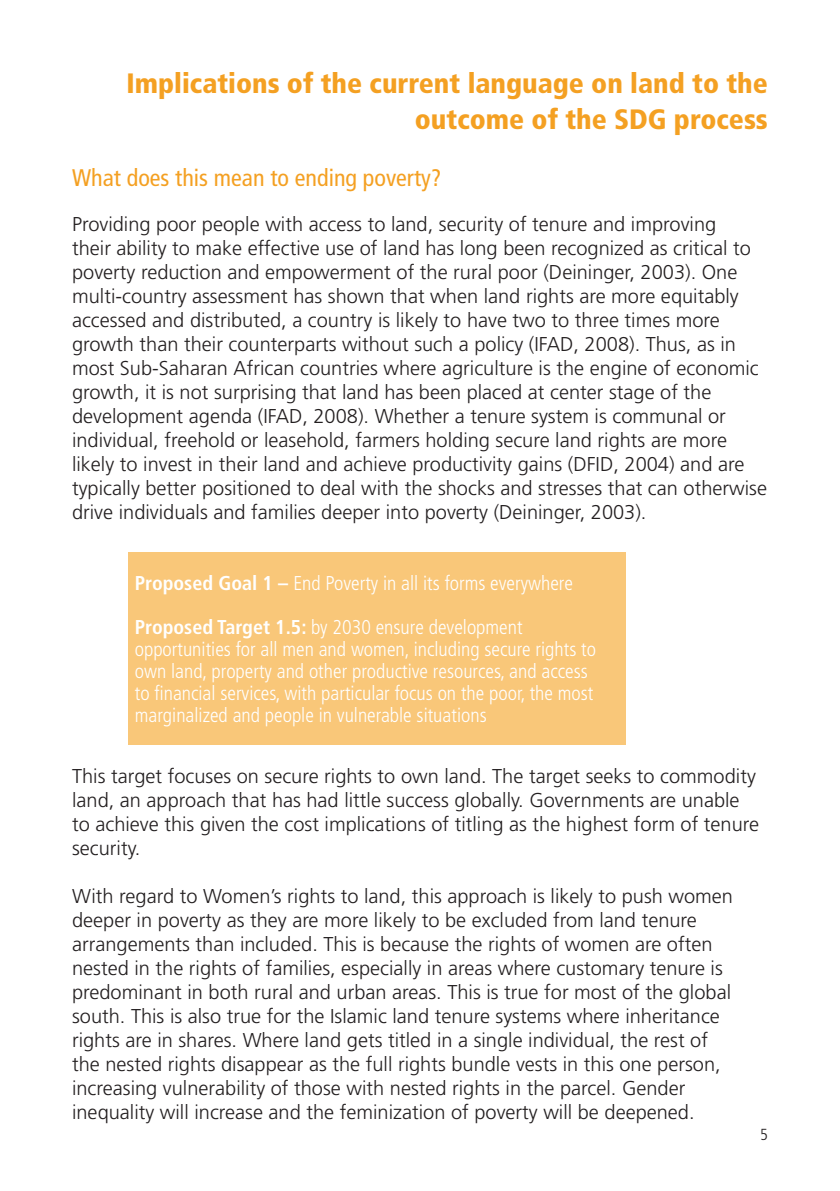
<style>
.page{position:relative;width:840px;height:1191px;background:#fff}
.page>*{position:absolute;margin:0;border:0;box-sizing:border-box;transform-origin:0 0}
.t1{font:900 condensed 28px/36px "Frutiger LT Std";color:#f4a022;text-align:right}
.t2{font:condensed 24px "Frutiger LT Std";color:#f4a022}
.t3{font:300 20px/24px "Frutiger LT Std";color:#231f20}
.t4{font:300 condensed 20px/22px "Frutiger LT Std";color:#fff}
.t5{font:300 condensed 16px "Frutiger LT Std";color:#231f20}
.s1{font-weight:700}
</style>
<div class="page">
<div style="left:129px;top:552px;width:496px;height:192px;background:#f9c779"></div>
<h1 class="t1" style="left:126px;top:65px;width:642px">Implications of the current language on land to the outcome of the SDG process</h1>
<p class="t2" style="left:72px;top:164px;width:371px">What does this mean to ending poverty?</p>
<p class="t3" style="left:72px;top:212px;width:696px">Providing poor people with access to land, security of tenure and improving<br>their ability to make effective use of land has long been recognized as critical to poverty reduction and empowerment of the rural poor (Deininger, 2003). One multi-country assessment has shown that when land rights are more equitably accessed and distributed, a country is likely to have two to three times more growth than their counterparts without such a policy (IFAD, 2008). Thus, as in most Sub-Saharan African countries where agriculture is the engine of economic growth, it is not surprising that land has been placed at center stage of the development agenda (IFAD, 2008). Whether a tenure system is communal or individual, freehold or leasehold, farmers holding secure land rights are more likely to invest in their land and achieve productivity gains (DFID, 2004) and are typically better positioned to deal with the shocks and stresses that can otherwise drive individuals and families deeper into poverty (Deininger, 2003).</p>
<p class="t4" style="left:135px;top:572px;width:439px"><span class="s1">Proposed Goal 1 –</span> End Poverty in all its forms everywhere</p>
<p class="t4" style="left:135px;top:616px;width:462px"><span class="s1">Proposed Target 1.5:</span> by 2030 ensure development opportunities for all men and women, including secure rights to own land, property and other productive resources, and access to financial services, with particular focus on the poor, the most marginalized and people in vulnerable situations</p>
<p class="t3" style="left:72px;top:764px;width:688px">This target focuses on secure rights to own land. The target seeks to commodity land, an approach that has had little success globally. Governments are unable to achieve this given the cost implications of titling as the highest form of tenure security.</p>
<p class="t3" style="left:72px;top:884px;width:662px">With regard to Women’s rights to land, this approach is likely to push women deeper in poverty as they are more likely to be excluded from land tenure arrangements than included. This is because the rights of women are often nested in the rights of families, especially in areas where customary tenure is predominant in both rural and urban areas. This is true for most of the global south. This is also true for the Islamic land tenure systems where inheritance rights are in shares. Where land gets titled in a single individual, the rest of the nested rights disappear as the full rights bundle vests in this one person, increasing vulnerability of those with nested rights in the parcel. Gender inequality will increase and the feminization of poverty will be deepened.</p>
<p class="t5" style="left:759px;top:1125px;width:9px">5</p>
</div>
